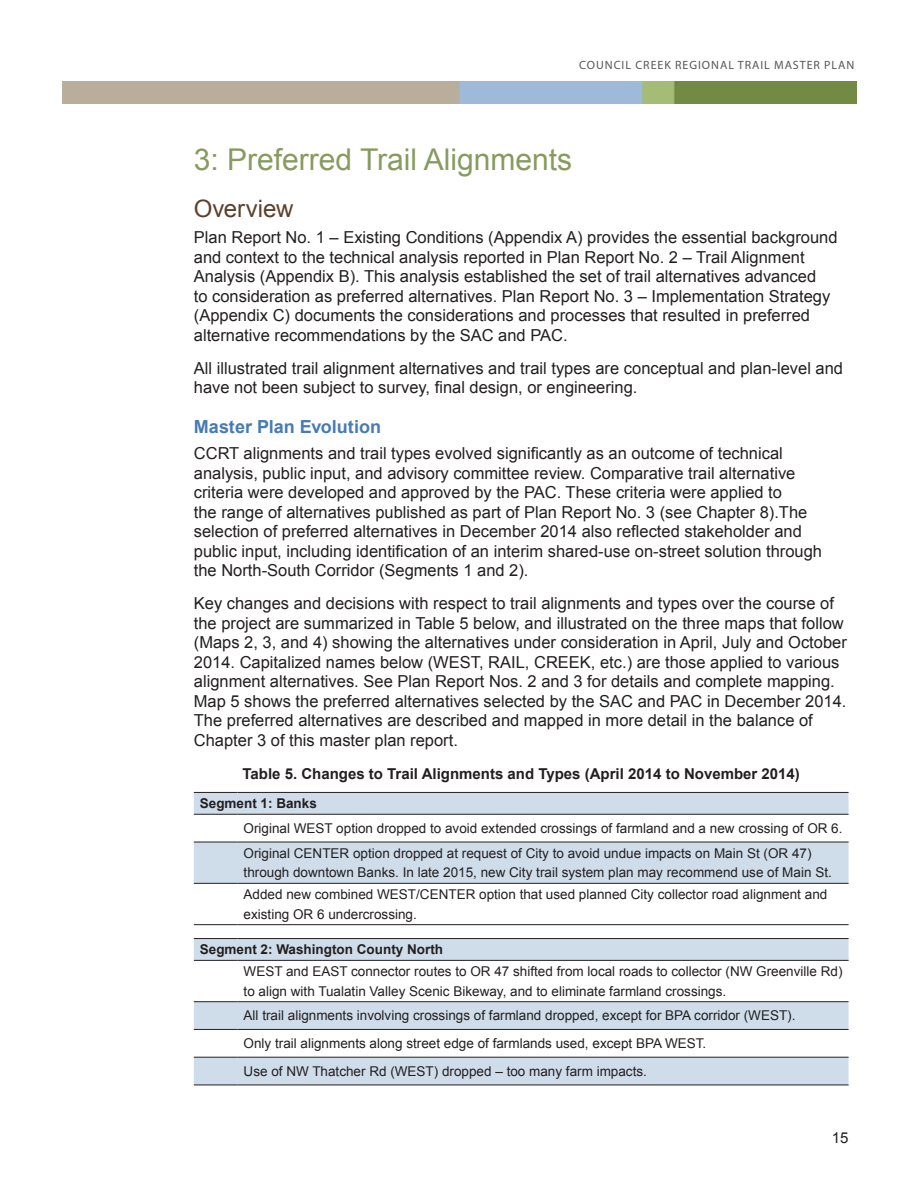
<style>
.page{position:relative;width:918px;height:1188px;background:#fff}
.page>*{position:absolute;margin:0;border:0;box-sizing:border-box;transform-origin:0 0}
.Heading_1{font:30px "Arial";color:#879b60}
.Heading_2{font:24px "Arial";letter-spacing:-.005em;color:#5c402b}
.Heading_3{font:700 18px "Arial";color:#467bb4}
.t1{font:16.5px/19.5px "Arial";color:#231f20}
.Table_-_Title{font:700 15px "Arial";color:#231f20}
.t2{font:15px "Arial";color:#231f20}
.Table_Cell{font:13.5px/19.5px "Arial";color:#231f20}
.Table_Heading_with_t{font:700 13.5px "Arial";color:#231f20}
.t3{font:12px "Myriad Pro";letter-spacing:.08em;color:#57585a}
</style>
<div class="page">
<img style="left:63px;top:82px;width:793px;height:22px">
<div style="left:194px;top:793px;width:655px;height:21px;background:#cfddeb"></div>
<div style="left:194px;top:841px;width:655px;height:42px;background:#cfddeb"></div>
<hr style="left:194px;top:792px;width:44px;height:1px;background:#231f20">
<hr style="left:238px;top:792px;width:611px;height:1px;background:#231f20">
<hr style="left:194px;top:814px;width:44px;height:1px;background:#231f20">
<hr style="left:238px;top:814px;width:611px;height:1px;background:#231f20">
<hr style="left:194px;top:842px;width:44px;height:1px;background:#231f20">
<hr style="left:238px;top:842px;width:611px;height:1px;background:#231f20">
<hr style="left:194px;top:883px;width:44px;height:1px;background:#231f20">
<hr style="left:238px;top:883px;width:611px;height:1px;background:#231f20">
<hr style="left:194px;top:924px;width:44px;height:1px;background:#231f20">
<hr style="left:238px;top:924px;width:611px;height:1px;background:#231f20">
<div style="left:194px;top:939px;width:655px;height:146px;background:#cfddeb"></div>
<svg style="left:194px;top:961px;width:655px;height:96px"></svg>
<hr style="left:194px;top:938px;width:44px;height:1px;background:#231f20">
<hr style="left:238px;top:938px;width:611px;height:1px;background:#231f20">
<hr style="left:194px;top:960px;width:44px;height:1px;background:#231f20">
<hr style="left:238px;top:960px;width:611px;height:1px;background:#231f20">
<hr style="left:194px;top:1001px;width:44px;height:1px;background:#231f20">
<hr style="left:238px;top:1001px;width:611px;height:1px;background:#231f20">
<hr style="left:194px;top:1029px;width:44px;height:1px;background:#231f20">
<hr style="left:238px;top:1029px;width:611px;height:1px;background:#231f20">
<hr style="left:194px;top:1057px;width:44px;height:1px;background:#231f20">
<hr style="left:238px;top:1057px;width:611px;height:1px;background:#231f20">
<hr style="left:194px;top:1085px;width:44px;height:1px;background:#231f20">
<hr style="left:238px;top:1085px;width:611px;height:1px;background:#231f20">
<p class="t3" style="left:579px;top:58px;width:277px">COUNCIL CREEK REGIONAL TRAIL MASTER PLAN</p>
<p class="Heading_1" style="left:194px;top:140px;width:380px">3: Preferred Trail Alignments</p>
<p class="Heading_2" style="left:194px;top:193px;width:101px">Overview</p>
<p class="t1" style="left:194px;top:228px;width:645px">Plan Report No. 1 – Existing Conditions (Appendix A) provides the essential background and context to the technical analysis reported in Plan Report No. 2 – Trail Alignment Analysis (Appendix B). This analysis established the set of trail alternatives advanced<br>to consideration as preferred alternatives. Plan Report No. 3 – Implementation Strategy (Appendix C) documents the considerations and processes that resulted in preferred alternative recommendations by the SAC and PAC.</p>
<p class="t1" style="left:194px;top:359px;width:651px">All illustrated trail alignment alternatives and trail types are conceptual and plan-level and have not been subject to survey, final design, or engineering.</p>
<p class="Heading_3" style="left:194px;top:415px;width:189px">Master Plan Evolution</p>
<p class="t1" style="left:194px;top:444px;width:630px">CCRT alignments and trail types evolved significantly as an outcome of technical analysis, public input, and advisory committee review. Comparative trail alternative criteria were developed and approved by the PAC. These criteria were applied to<br>the range of alternatives published as part of Plan Report No. 3 (see Chapter 8).The selection of preferred alternatives in December 2014 also reflected stakeholder and public input, including identification of an interim shared-use on-street solution through the North-South Corridor (Segments 1 and 2).</p>
<p class="t1" style="left:194px;top:594px;width:655px">Key changes and decisions with respect to trail alignments and types over the course of the project are summarized in Table 5 below, and illustrated on the three maps that follow (Maps 2, 3, and 4) showing the alternatives under consideration in April, July and October 2014. Capitalized names below (WEST, RAIL, CREEK, etc.) are those applied to various alignment alternatives. See Plan Report Nos. 2 and 3 for details and complete mapping.<br>Map 5 shows the preferred alternatives selected by the SAC and PAC in December 2014.<br>The preferred alternatives are described and mapped in more detail in the balance of Chapter 3 of this master plan report.</p>
<p class="Table_-_Title" style="left:243px;top:763px;width:559px">Table 5. Changes to Trail Alignments and Types (April 2014 to November 2014)</p>
<p class="Table_Heading_with_t" style="left:200px;top:795px;width:119px">Segment 1: Banks</p>
<p class="Table_Cell" style="left:244px;top:819px;width:600px">Original WEST option dropped to avoid extended crossings of farmland and a new crossing of OR 6.</p>
<p class="Table_Cell" style="left:244px;top:843px;width:590px">Original CENTER option dropped at request of City to avoid undue impacts on Main St (OR 47) through downtown Banks. In late 2015, new City trail system plan may recommend use of Main St.</p>
<p class="Table_Cell" style="left:244px;top:885px;width:585px">Added new combined WEST/CENTER option that used planned City collector road alignment and existing OR 6 undercrossing.</p>
<p class="Table_Heading_with_t" style="left:200px;top:941px;width:245px">Segment 2: Washington County North</p>
<p class="Table_Cell" style="left:244px;top:962px;width:600px">WEST and EAST connector routes to OR 47 shifted from local roads to collector (NW Greenville Rd) to align with Tualatin Valley Scenic Bikeway, and to eliminate farmland crossings.</p>
<p class="Table_Cell" style="left:244px;top:1006px;width:553px">All trail alignments involving crossings of farmland dropped, except for BPA corridor (WEST).</p>
<p class="Table_Cell" style="left:244px;top:1034px;width:464px">Only trail alignments along street edge of farmlands used, except BPA WEST.</p>
<p class="Table_Cell" style="left:244px;top:1062px;width:405px">Use of NW Thatcher Rd (WEST) dropped – too many farm impacts.</p>
<p class="t2" style="left:832px;top:1128px;width:18px">15</p>
</div>
